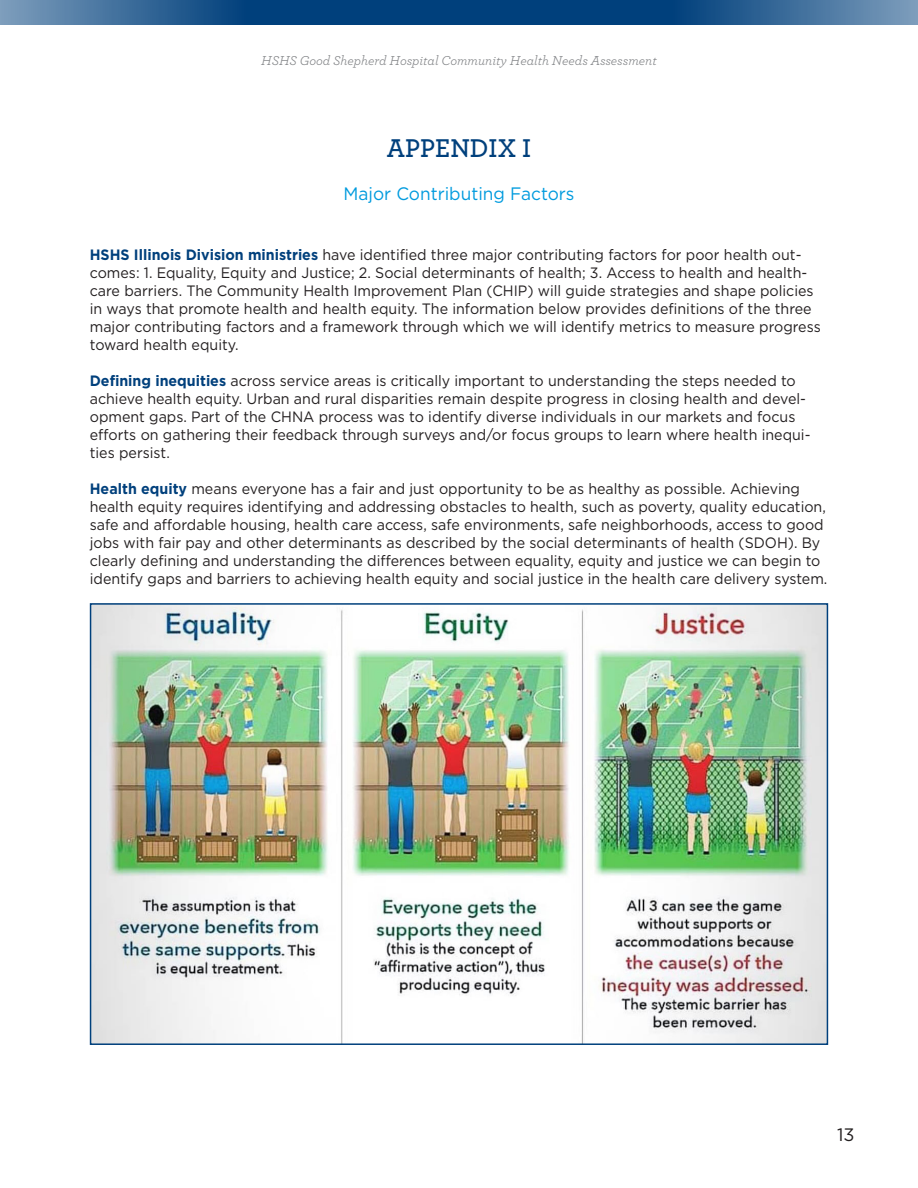
<style>
.page{position:relative;width:918px;height:1188px;background:#fff}
.page>*{position:absolute;margin:0;border:0;box-sizing:border-box;transform-origin:0 0}
.t1{font:600 27px "Archer";color:#00407c;scale:.96 1}
.t2{font:18px "Gotham";color:#009bde;scale:.96 1}
.t3{font:18px "Gotham";color:#231f20}
.t4{font:15px/18px "Gotham";color:#231f20;scale:.95 1}
.t5{font:italic 13.5px "Archer";color:#808285}
.s1{font-weight:700;color:#00407c}
</style>
<div class="page">
<svg style="left:0;top:0;width:458px;height:25px;background:#22598d"></svg>
<svg style="left:458px;top:0;width:460px;height:25px;background:#21588c"></svg>
<img style="left:93px;top:606px;width:732px;height:436px">
<div style="left:90px;top:603px;width:738px;height:442px;border:2px solid #00407c"></div>
<p class="t5" style="left:261px;top:51px;width:397px">HSHS Good Shepherd Hospital Community Health Needs Assessment</p>
<p class="t1" style="left:387px;top:127px;width:152px">APPENDIX I</p>
<p class="t2" style="left:343px;top:182px;width:242px">Major Contributing Factors</p>
<p class="t4" style="left:90px;top:246px;width:771px"><span class="s1">HSHS Illinois Division ministries</span> have identified three major contributing factors for poor health out&shy;comes: 1. Equality, Equity and Justice; 2. Social determinants of health; 3. Access to health and health&shy;care barriers. The Community Health Improvement Plan (CHIP) will guide strategies and shape policies in ways that promote health and health equity. The information below provides definitions of the three major contributing factors and a framework through which we will identify metrics to measure progress toward health equity.</p>
<p class="t4" style="left:90px;top:372px;width:760px"><span class="s1">Defining inequities</span> across service areas is critically important to understanding the steps needed to achieve health equity. Urban and rural disparities remain despite progress in closing health and devel&shy;opment gaps. Part of the CHNA process was to identify diverse individuals in our markets and focus efforts on gathering their feedback through surveys and/or focus groups to learn where health inequi&shy;ties persist.</p>
<p class="t4" style="left:90px;top:480px;width:778px"><span class="s1">Health equity</span> means everyone has a fair and just opportunity to be as healthy as possible. Achieving health equity requires identifying and addressing obstacles to health, such as poverty, quality education, safe and affordable housing, health care access, safe environments, safe neighborhoods, access to good jobs with fair pay and other determinants as described by the social determinants of health (SDOH). By clearly defining and understanding the differences between equality, equity and justice we can begin to identify gaps and barriers to achieving health equity and social justice in the health care delivery system.</p>
<p class="t3" style="left:837px;top:1123px;width:19px">13</p>
</div>
